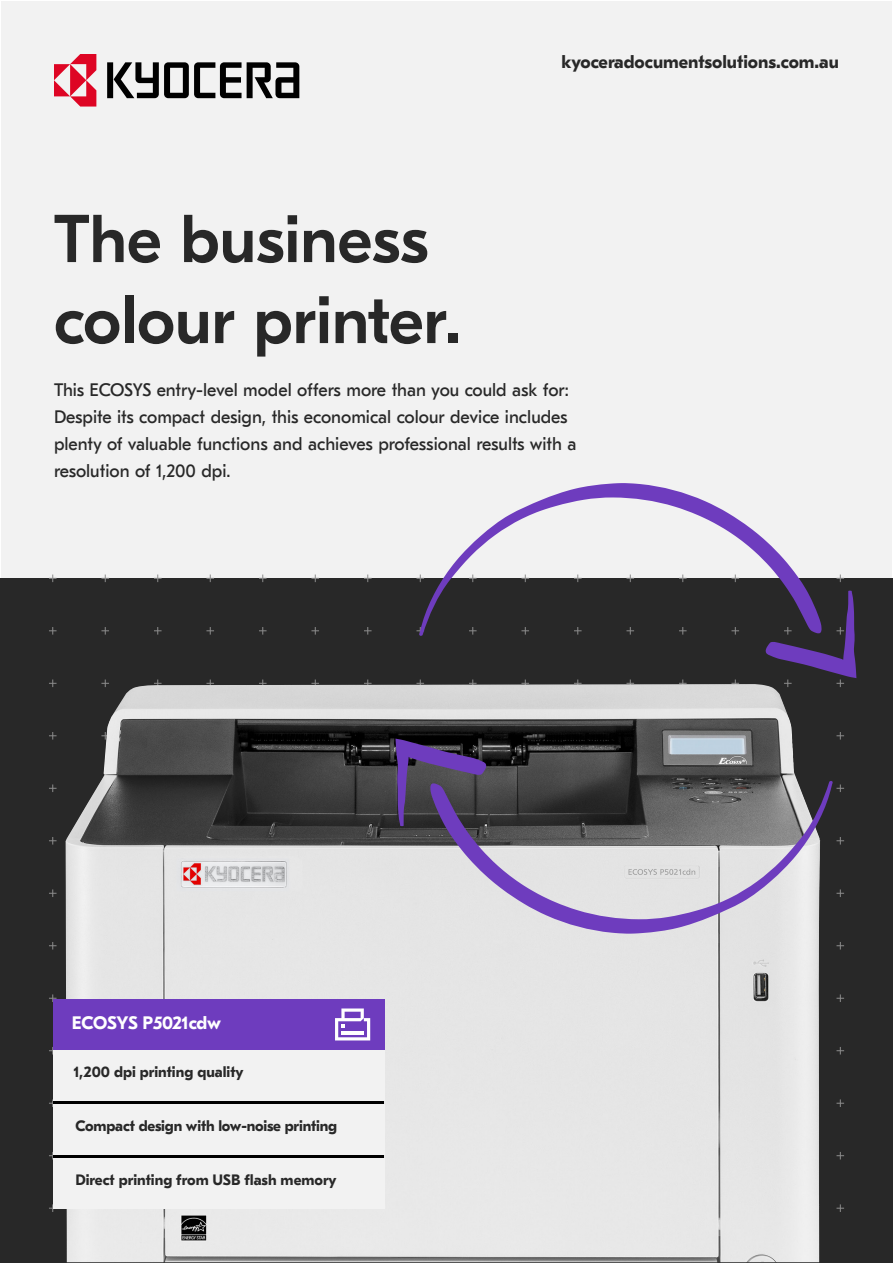
<style>
.page{position:relative;width:893px;height:1263px;background:#fff}
.page>*{position:absolute;margin:0;border:0;box-sizing:border-box;transform-origin:0 0}
.t1{font:500 67.5px "GT Eesti Pro Display";color:#282828}
.t2{font:18px "GT Eesti Pro Text";color:#282828}
.t3{font:700 18px "GT Eesti Pro Text";color:#282828}
.t4{font:700 18px "GT Eesti Pro Text";letter-spacing:-.025em;color:#fff}
.t5{font:700 15px "GT Eesti Pro Text";color:#282828}
</style>
<div class="page">
<div style="left:2px;top:1px;width:890px;height:1261px;background:#f2f2f2"></div>
<div style="left:0;top:578px;width:893px;height:685px;background:#282828"></div>
<svg style="left:836px;top:574px;width:8px;height:8px"></svg>
<svg style="left:259px;top:574px;width:8px;height:8px"></svg>
<svg style="left:49px;top:574px;width:8px;height:8px"></svg>
<svg style="left:311px;top:574px;width:8px;height:8px"></svg>
<svg style="left:101px;top:574px;width:8px;height:8px"></svg>
<svg style="left:364px;top:574px;width:8px;height:8px"></svg>
<svg style="left:154px;top:574px;width:8px;height:8px"></svg>
<svg style="left:206px;top:574px;width:8px;height:8px"></svg>
<svg style="left:836px;top:784px;width:8px;height:8px"></svg>
<svg style="left:49px;top:784px;width:8px;height:8px"></svg>
<svg style="left:836px;top:994px;width:8px;height:8px"></svg>
<svg style="left:49px;top:994px;width:8px;height:8px"></svg>
<svg style="left:259px;top:627px;width:8px;height:8px"></svg>
<svg style="left:49px;top:627px;width:8px;height:8px"></svg>
<svg style="left:311px;top:627px;width:8px;height:8px"></svg>
<svg style="left:101px;top:627px;width:8px;height:8px"></svg>
<svg style="left:364px;top:627px;width:8px;height:8px"></svg>
<svg style="left:154px;top:627px;width:8px;height:8px"></svg>
<svg style="left:206px;top:627px;width:8px;height:8px"></svg>
<svg style="left:836px;top:837px;width:8px;height:7px"></svg>
<svg style="left:49px;top:837px;width:8px;height:7px"></svg>
<svg style="left:836px;top:1047px;width:8px;height:7px"></svg>
<svg style="left:49px;top:1047px;width:4px;height:7px"></svg>
<svg style="left:679px;top:679px;width:8px;height:5px"></svg>
<svg style="left:731px;top:679px;width:8px;height:5px"></svg>
<svg style="left:469px;top:679px;width:8px;height:5px"></svg>
<svg style="left:259px;top:679px;width:8px;height:5px"></svg>
<svg style="left:49px;top:679px;width:8px;height:8px"></svg>
<svg style="left:521px;top:679px;width:8px;height:5px"></svg>
<svg style="left:311px;top:679px;width:8px;height:5px"></svg>
<svg style="left:101px;top:679px;width:8px;height:5px"></svg>
<svg style="left:574px;top:679px;width:8px;height:5px"></svg>
<svg style="left:364px;top:679px;width:8px;height:5px"></svg>
<svg style="left:154px;top:679px;width:8px;height:5px"></svg>
<svg style="left:626px;top:679px;width:8px;height:5px"></svg>
<svg style="left:416px;top:679px;width:8px;height:5px"></svg>
<svg style="left:206px;top:679px;width:8px;height:5px"></svg>
<svg style="left:836px;top:889px;width:8px;height:8px"></svg>
<svg style="left:49px;top:889px;width:8px;height:8px"></svg>
<svg style="left:836px;top:1099px;width:8px;height:8px"></svg>
<svg style="left:49px;top:1099px;width:4px;height:8px"></svg>
<svg style="left:836px;top:732px;width:8px;height:7px"></svg>
<svg style="left:49px;top:732px;width:8px;height:7px"></svg>
<svg style="left:836px;top:942px;width:8px;height:7px"></svg>
<svg style="left:49px;top:942px;width:8px;height:7px"></svg>
<svg style="left:836px;top:1152px;width:8px;height:7px"></svg>
<svg style="left:49px;top:1152px;width:4px;height:7px"></svg>
<svg style="left:836px;top:1204px;width:8px;height:8px"></svg>
<svg style="left:49px;top:1204px;width:5px;height:8px"></svg>
<img style="left:65px;top:684px;width:755px;height:578px">
<svg style="left:54px;top:54px;width:42px;height:53px"></svg>
<svg style="left:107px;top:62px;width:192px;height:36px"></svg>
<div style="left:53px;top:1092px;width:331px;height:66px;background:#000"></div>
<div style="left:53px;top:1050px;width:331px;height:51px;background:#f2f2f2"></div>
<div style="left:53px;top:999px;width:331px;height:51px;background:#6e3cbe"></div>
<div style="left:53px;top:1104px;width:331px;height:51px;background:#f2f2f2"></div>
<div style="left:53px;top:1158px;width:331px;height:51px;background:#f2f2f2"></div>
<svg style="left:335px;top:1008px;width:35px;height:32px"></svg>
<svg style="left:419px;top:483px;width:388px;height:153px"></svg>
<svg style="left:765px;top:590px;width:91px;height:97px"></svg>
<svg style="left:430px;top:780px;width:403px;height:154px;background:#9e99a5"></svg>
<svg style="left:395px;top:732px;width:91px;height:94px;background:#46375f"></svg>
<p class="t3" style="left:561px;top:51px;width:279px">kyoceradocumentsolutions.com.au</p>
<p class="t1" style="left:54px;top:203px;width:376px">The business</p>
<p class="t1" style="left:54px;top:284px;width:408px">colour printer.</p>
<p class="t2" style="left:54px;top:380px;width:516px">This ECOSYS entry-level model offers more than you could ask for:</p>
<p class="t2" style="left:54px;top:407px;width:515px">Despite its compact design, this economical colour device includes</p>
<p class="t2" style="left:54px;top:434px;width:524px">plenty of valuable functions and achieves professional results with a</p>
<p class="t2" style="left:54px;top:461px;width:178px">resolution of 1,200 dpi.</p>
<p class="t4" style="left:72px;top:1013px;width:151px">ECOSYS P5021cdw</p>
<p class="t5" style="left:73px;top:1064px;width:172px">1,200 dpi printing quality</p>
<p class="t5" style="left:75px;top:1118px;width:263px">Compact design with low-noise printing</p>
<p class="t5" style="left:75px;top:1172px;width:263px">Direct printing from USB flash memory</p>
</div>
